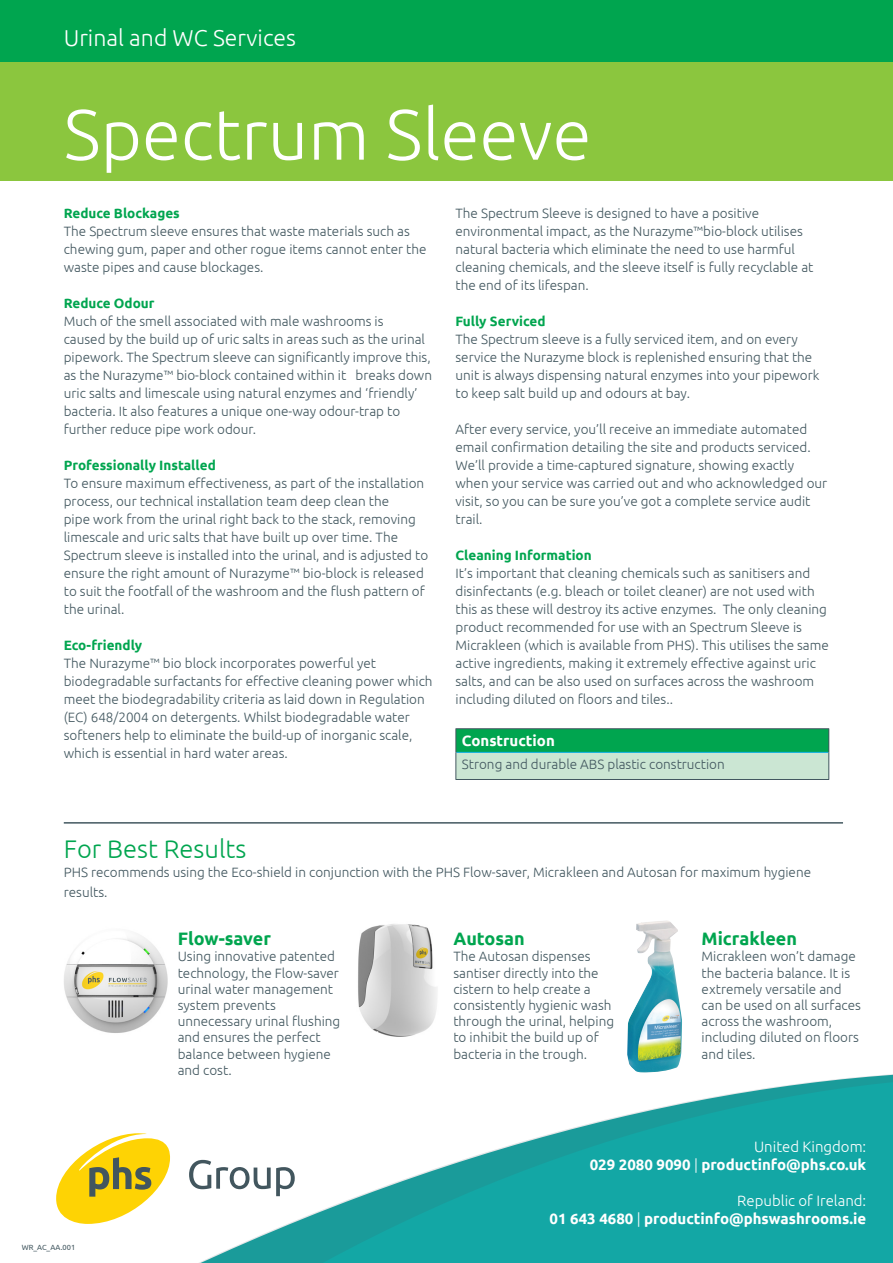
<style>
.page{position:relative;width:893px;height:1263px;background:#fff}
.page>*{position:absolute;margin:0;border:0;box-sizing:border-box;transform-origin:0 0}
.t1{font:300 71.1px "Ubuntu";color:#fff}
.t2{font:300 25.5px "Ubuntu";color:#00a54f}
.t3{font:300 22.95px "Ubuntu";color:#fff}
.t4{font:700 18px "Ubuntu";color:#00a54f}
.t5{font:700 15px "Ubuntu";color:#fff}
.t6{font:300 15px "Ubuntu";color:#fff}
.t7{font:300 13.5px/18px "Ubuntu";color:#435860}
.t8{font:700 13.5px "Ubuntu";color:#00a54f}
.t9{font:7.5px "Ubuntu";color:#435860}
.s1{font-weight:300}
</style>
<div class="page">
<svg style="left:199px;top:1074px;width:694px;height:189px;fill:#1aa7a5"></svg>
<svg style="left:56px;top:1133px;width:114px;height:91px"></svg>
<svg style="left:189px;top:1160px;width:106px;height:36px"></svg>
<div style="left:456px;top:729px;width:373px;height:23px;background:#00a54f"></div>
<div style="left:456px;top:752px;width:373px;height:27px;background:#cbe6d3"></div>
<hr style="left:456px;top:752px;width:372px;height:1px;background:#00acdd">
<hr style="left:455px;top:728px;width:374px;height:1px;background:#435860">
<svg style="left:455px;top:729px;width:1px;height:50px"></svg>
<svg style="left:828px;top:729px;width:1px;height:50px"></svg>
<hr style="left:455px;top:779px;width:374px;height:1px;background:#435860">
<div style="left:0;top:62px;width:893px;height:118px;background:#8bc63e"></div>
<div style="left:0;top:0;width:893px;height:62px;background:#00a54f"></div>
<hr style="left:64px;top:822px;width:779px;height:2px;background:#435860">
<img style="left:358px;top:924px;width:79px;height:113px">
<img style="left:627px;top:920px;width:55px;height:153px">
<img style="left:64px;top:935px;width:104px;height:98px">
<p class="t3" style="left:64px;top:24px;width:234px">Urinal and WC Services</p>
<p class="t1" style="left:64px;top:92px;width:529px">Spectrum Sleeve</p>
<p class="t8" style="left:64px;top:205px;width:118px">Reduce Blockages</p>
<p class="t7" style="left:64px;top:222px;width:364px">The Spectrum sleeve ensures that waste materials such as chewing gum, paper and other rogue items cannot enter the waste pipes and cause blockages.</p>
<p class="t8" style="left:64px;top:295px;width:92px">Reduce Odour</p>
<p class="t7" style="left:64px;top:312px;width:370px">Much of the smell associated with male washrooms is<br>caused by the build up of uric salts in areas such as the urinal pipework. The Spectrum sleeve can significantly improve this, as the Nurazyme™ bio-block contained within it breaks down uric salts and limescale using natural enzymes and ‘friendly’ bacteria. It also features a unique one-way odour-trap to further reduce pipe work odour.</p>
<p class="t8" style="left:64px;top:457px;width:154px">Professionally Installed</p>
<p class="t7" style="left:64px;top:474px;width:366px">To ensure maximum effectiveness, as part of the installation process, our technical installation team deep clean the<br>pipe work from the urinal right back to the stack, removing limescale and uric salts that have built up over time. The Spectrum sleeve is installed into the urinal, and is adjusted to ensure the right amount of Nurazyme™ bio-block is released to suit the footfall of the washroom and the flush pattern of the urinal.</p>
<p class="t8" style="left:64px;top:637px;width:80px">Eco-friendly</p>
<p class="t7" style="left:64px;top:654px;width:370px">The Nurazyme™ bio block incorporates powerful yet biodegradable surfactants for effective cleaning power which meet the biodegradability criteria as laid down in Regulation (EC) 648/2004 on detergents. Whilst biodegradable water softeners help to eliminate the build-up of inorganic scale, which is essential in hard water areas.</p>
<p class="t7" style="left:455px;top:204px;width:359px">The Spectrum Sleeve is designed to have a positive environmental impact, as the Nurazyme™bio-block utilises natural bacteria which eliminate the need to use harmful cleaning chemicals, and the sleeve itself is fully recyclable at the end of its lifespan.</p>
<p class="t8" style="left:455px;top:313px;width:92px">Fully Serviced</p>
<p class="t7" style="left:455px;top:330px;width:366px">The Spectrum sleeve is a fully serviced item, and on every service the Nurazyme block is replenished ensuring that the unit is always dispensing natural enzymes into your pipework to keep salt build up and odours at bay.</p>
<p class="t7" style="left:455px;top:420px;width:373px">After every service, you’ll receive an immediate automated email confirmation detailing the site and products serviced.<br>We’ll provide a time-captured signature, showing exactly when your service was carried out and who acknowledged our visit, so you can be sure you’ve got a complete service audit trail.</p>
<p class="t8" style="left:455px;top:547px;width:138px">Cleaning Information</p>
<p class="t7" style="left:455px;top:564px;width:375px">It’s important that cleaning chemicals such as sanitisers and disinfectants (e.g. bleach or toilet cleaner) are not used with this as these will destroy its active enzymes. The only cleaning product recommended for use with an Spectrum Sleeve is Micrakleen (which is available from PHS). This utilises the same active ingredients, making it extremely effective against uric salts, and can be also used on surfaces across the washroom including diluted on floors and tiles..</p>
<p class="t5" style="left:462px;top:732px;width:95px">Construction</p>
<p class="t7" style="left:462px;top:755px;width:264px">Strong and durable ABS plastic construction</p>
<p class="t2" style="left:64px;top:833px;width:184px">For Best Results</p>
<p class="t7" style="left:64px;top:862px;width:749px;line-height:19.5px">PHS recommends using the Eco-shield in conjunction with the PHS Flow-saver, Micrakleen and Autosan for maximum hygiene results.</p>
<p class="t4" style="left:178px;top:928px;width:95px">Flow-saver</p>
<p class="t7" style="left:178px;top:948px;width:164px;line-height:16.2px">Using innovative patented technology, the Flow-saver urinal water management system prevents unnecessary urinal flushing and ensures the perfect balance between hygiene and cost.</p>
<p class="t4" style="left:702px;top:928px;width:97px">Micrakleen</p>
<p class="t7" style="left:702px;top:948px;width:161px;line-height:16.2px">Micrakleen won’t damage the bacteria balance. It is extremely versatile and can be used on all surfaces across the washroom, including diluted on floors and tiles.</p>
<p class="t4" style="left:453px;top:928px;width:73px">Autosan</p>
<p class="t7" style="left:453px;top:948px;width:162px;line-height:16.2px">The Autosan dispenses santiser directly into the cistern to help create a consistently hygienic wash through the urinal, helping to inhibit the build up of bacteria in the trough.</p>
<p class="t9" style="left:22px;top:1242px;width:55px">WR_AC_AA.001</p>
<p class="t6" style="left:754px;top:1138px;width:114px">United Kingdom:</p>
<p class="t5" style="left:590px;top:1155px;width:278px">029 2080 9090 <span class="s1">|</span> productinfo@phs.co.uk</p>
<p class="t6" style="left:737px;top:1192px;width:130px">Republic of Ireland:</p>
<p class="t5" style="left:550px;top:1209px;width:318px">01 643 4680 <span class="s1">|</span> productinfo@phswashrooms.ie</p>
</div>
